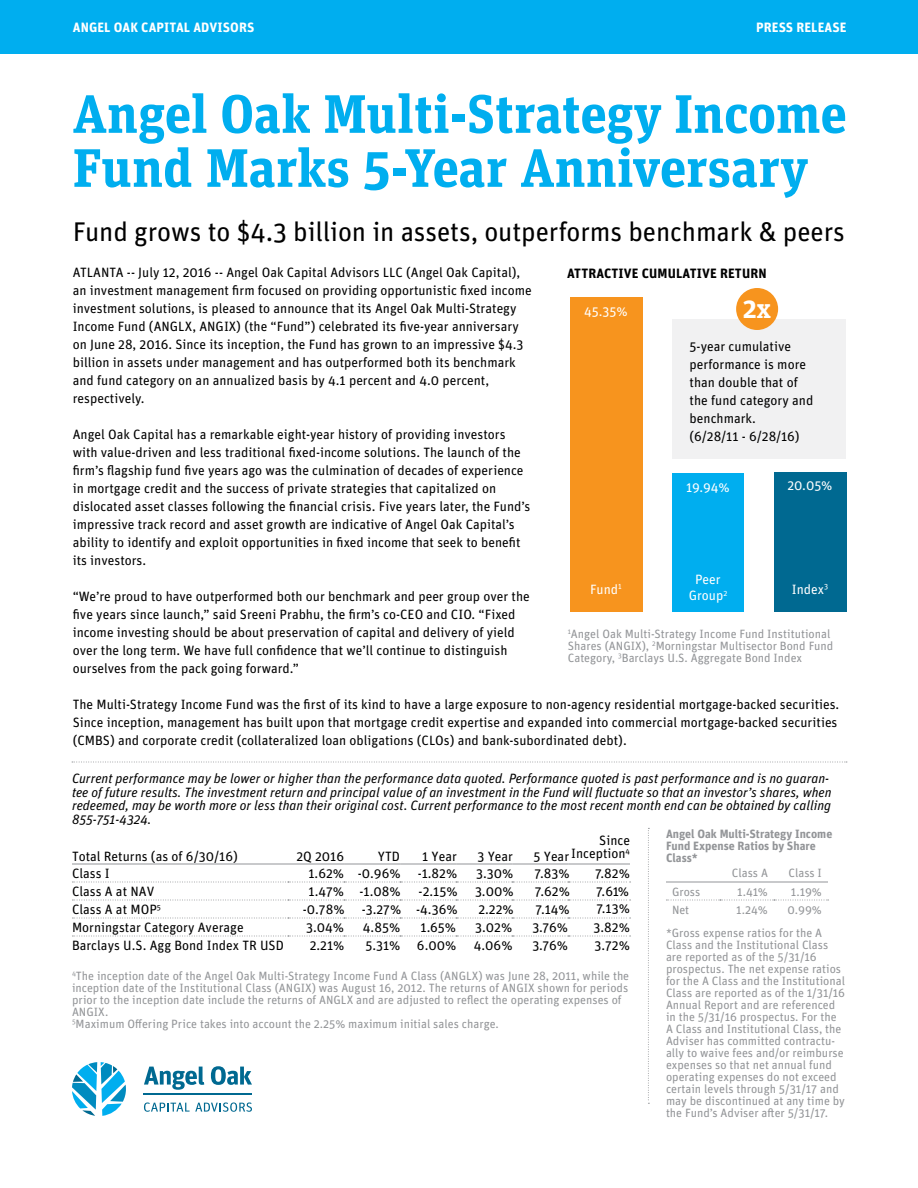
<style>
.page{position:relative;width:918px;height:1188px;background:#fff}
.page>*{position:absolute;margin:0;border:0;box-sizing:border-box;transform-origin:0 0}
.t1{font:700 54px/54px "Unit Slab OT";color:#00aeef}
.t2{font:27px "Unit OT";letter-spacing:-.005em;color:#000}
.mini_h1{font:700 27px "Unit Slab OT";color:#fff}
.body_p{font:13.5px/18px "Unit OT";color:#000}
.small-disclosure{font:italic 13.5px/13.5px "Unit OT";color:#000}
.small{font:13.5px "Unit OT";color:#000}
.t3{font:13.5px/16.2px "Unit OT";color:#fff;text-align:center}
.t4{font:700 13.5px "Unit OT";letter-spacing:.01em;color:#fff}
.t5{font:700 13.5px "Unit OT";letter-spacing:.01em;color:#000}
.small-2{font:12px/12px "Unit OT";color:#939598}
.small-disclosure-2{font:12px/12px "Unit OT";color:#939598}
.small-disclosure-3{font:700 12px/12px "Unit OT";color:#939598}
</style>
<div class="page">
<div style="left:0;top:0;width:918px;height:54px;background:#00aeef"></div>
<svg style="left:144px;top:1102px;width:108px;height:10px"></svg>
<hr style="left:144px;top:1093px;width:108px;height:1px;background:#006991">
<svg style="left:144px;top:1067px;width:60px;height:23px"></svg>
<svg style="left:211px;top:1066px;width:41px;height:19px"></svg>
<svg style="left:72px;top:1062px;width:54px;height:54px"></svg>
<hr style="left:72px;top:864px;width:216px;height:1px;background:#939598">
<hr style="left:288px;top:864px;width:56px;height:1px;background:#939598">
<hr style="left:344px;top:864px;width:56px;height:1px;background:#939598">
<hr style="left:400px;top:864px;width:56px;height:1px;background:#939598">
<hr style="left:456px;top:864px;width:56px;height:1px;background:#939598">
<hr style="left:512px;top:864px;width:57px;height:1px;background:#939598">
<hr style="left:568px;top:864px;width:62px;height:1px;background:#939598">
<svg style="left:72px;top:882px;width:559px;height:1px"></svg>
<svg style="left:72px;top:900px;width:559px;height:1px"></svg>
<svg style="left:72px;top:918px;width:559px;height:1px"></svg>
<svg style="left:72px;top:936px;width:559px;height:1px"></svg>
<svg style="left:648px;top:828px;width:1px;height:276px"></svg>
<hr style="left:666px;top:882px;width:54px;height:1px;background:#939598">
<hr style="left:720px;top:882px;width:54px;height:1px;background:#939598">
<hr style="left:774px;top:882px;width:54px;height:1px;background:#939598">
<svg style="left:666px;top:900px;width:163px;height:1px"></svg>
<div style="left:774px;top:473px;width:72px;height:139px;background:#006991"></div>
<div style="left:672px;top:473px;width:72px;height:139px;background:#00aeef"></div>
<div style="left:570px;top:297px;width:72px;height:315px;background:#f7941e"></div>
<div style="left:672px;top:320px;width:174px;height:139px;background:#f1f1f2"></div>
<div style="left:736px;top:288px;width:42px;height:42px;background:#f7941e;border-radius:50%"></div>
<svg style="left:72px;top:762px;width:775px;height:1px"></svg>
<p class="t4" style="left:73px;top:19px;width:183px">ANGEL OAK CAPITAL ADVISORS</p>
<p class="t4" style="left:756px;top:19px;width:92px">PRESS RELEASE</p>
<p class="t1" style="left:73px;top:86px;width:775px">Angel Oak Multi-Strategy Income<br>Fund Marks 5-Year Anniversary</p>
<p class="t2" style="left:73px;top:214px;width:774px">Fund grows to $4.3 billion in assets, outperforms benchmark &amp; peers</p>
<p class="body_p" style="left:73px;top:263px;width:461px">ATLANTA -- July 12, 2016 -- Angel Oak Capital Advisors LLC (Angel Oak Capital), an investment management firm focused on providing opportunistic fixed income investment solutions, is pleased to announce that its Angel Oak Multi-Strategy Income Fund (ANGLX, ANGIX) (the “Fund”) celebrated its five-year anniversary on June 28, 2016. Since its inception, the Fund has grown to an impressive $4.3 billion in assets under management and has outperformed both its benchmark and fund category on an annualized basis by 4.1 percent and 4.0 percent, respectively.</p>
<p class="body_p" style="left:73px;top:425px;width:459px">Angel Oak Capital has a remarkable eight-year history of providing investors with value-driven and less traditional fixed-income solutions. The launch of the firm’s flagship fund five years ago was the culmination of decades of experience in mortgage credit and the success of private strategies that capitalized on dislocated asset classes following the financial crisis. Five years later, the Fund’s impressive track record and asset growth are indicative of Angel Oak Capital’s ability to identify and exploit opportunities in fixed income that seek to benefit its investors.</p>
<p class="body_p" style="left:73px;top:587px;width:459px">“We’re proud to have outperformed both our benchmark and peer group over the five years since launch,” said Sreeni Prabhu, the firm’s co-CEO and CIO. “Fixed income investing should be about preservation of capital and delivery of yield over the long term. We have full confidence that we’ll continue to distinguish ourselves from the pack going forward.”</p>
<p class="body_p" style="left:73px;top:695px;width:768px">The Multi-Strategy Income Fund was the first of its kind to have a large exposure to non-agency residential mortgage-backed securities.<br>Since inception, management has built upon that mortgage credit expertise and expanded into commercial mortgage-backed securities (CMBS) and corporate credit (collateralized loan obligations (CLOs) and bank-subordinated debt).</p>
<p class="t5" style="left:567px;top:264px;width:201px">ATTRACTIVE CUMULATIVE RETURN</p>
<p class="t3" style="left:584px;top:303px;width:45px">45.35%</p>
<p class="mini_h1" style="left:743px;top:291px;width:30px">2x</p>
<p class="body_p" style="left:690px;top:337px;width:125px">5-year cumulative performance is more than double that of the fund category and benchmark.</p>
<p class="body_p" style="left:690px;top:427px;width:112px">(6/28/11 - 6/28/16)</p>
<p class="t3" style="left:686px;top:479px;width:45px">19.94%</p>
<p class="t3" style="left:787px;top:477px;width:47px">20.05%</p>
<p class="t3" style="left:590px;top:581px;width:33px">Fund<sup>1</sup></p>
<p class="t3" style="left:689px;top:571px;width:40px">Peer<br>Group<sup>2</sup></p>
<p class="t3" style="left:792px;top:581px;width:38px">Index<sup>3</sup></p>
<p class="small-disclosure-2" style="left:568px;top:628px;width:267px"><sup>1</sup>Angel Oak Multi-Strategy Income Fund Institutional<br>Shares (ANGIX), <sup>2</sup>Morningstar Multisector Bond Fund<br>Category, <sup>3</sup>Barclays U.S. Aggregate Bond Index</p>
<p class="small-disclosure" style="left:72px;top:772px;width:761px">Current performance may be lower or higher than the performance data quoted. Performance quoted is past performance and is no guaran&shy;tee of future results. The investment return and principal value of an investment in the Fund will fluctuate so that an investor’s shares, when redeemed, may be worth more or less than their original cost. Current performance to the most recent month end can be obtained by calling 855-751-4324.</p>
<p class="body_p" style="left:571px;top:833px;width:60px;line-height:13.5px;text-align:right">Since<br>Inception<sup>4</sup></p>
<p class="body_p" style="left:72px;top:847px;width:167px">Total Returns (as of 6/30/16)</p>
<p class="body_p" style="left:296px;top:847px;width:49px">2Q 2016</p>
<p class="body_p" style="left:378px;top:847px;width:24px">YTD</p>
<p class="body_p" style="left:422px;top:847px;width:36px">1 Year</p>
<p class="body_p" style="left:477px;top:847px;width:37px">3 Year</p>
<p class="body_p" style="left:534px;top:847px;width:37px">5 Year</p>
<p class="body_p" style="left:72px;top:864px;width:39px">Class I</p>
<p class="small" style="left:309px;top:865px;width:37px">1.62%</p>
<p class="small" style="left:358px;top:865px;width:44px">-0.96%</p>
<p class="small" style="left:418px;top:865px;width:41px">-1.82%</p>
<p class="small" style="left:476px;top:865px;width:39px">3.30%</p>
<p class="small" style="left:535px;top:865px;width:37px">7.83%</p>
<p class="small" style="left:595px;top:865px;width:36px">7.82%</p>
<p class="body_p" style="left:72px;top:883px;width:84px">Class A at NAV</p>
<p class="small" style="left:309px;top:883px;width:37px">1.47%</p>
<p class="small" style="left:360px;top:883px;width:43px">-1.08%</p>
<p class="small" style="left:419px;top:883px;width:41px">-2.15%</p>
<p class="small" style="left:475px;top:883px;width:40px">3.00%</p>
<p class="small" style="left:535px;top:883px;width:37px">7.62%</p>
<p class="small" style="left:596px;top:883px;width:34px">7.61%</p>
<p class="body_p" style="left:72px;top:901px;width:90px">Class A at MOP<sup>5</sup></p>
<p class="small" style="left:303px;top:901px;width:43px">-0.78%</p>
<p class="small" style="left:362px;top:901px;width:98px">-3.27% -4.36%</p>
<p class="small" style="left:478px;top:901px;width:37px">2.22%</p>
<p class="small" style="left:536px;top:901px;width:36px">7.14%</p>
<p class="small" style="left:596px;top:900px;width:35px">7.13%</p>
<p class="body_p" style="left:72px;top:919px;width:173px">Morningstar Category Average</p>
<p class="small" style="left:306px;top:919px;width:40px">3.04%</p>
<p class="small" style="left:363px;top:919px;width:39px">4.85%</p>
<p class="small" style="left:421px;top:919px;width:37px">1.65%</p>
<p class="small" style="left:475px;top:919px;width:39px">3.02%</p>
<p class="small" style="left:532px;top:919px;width:37px">3.76%</p>
<p class="small" style="left:594px;top:919px;width:38px">3.82%</p>
<p class="body_p" style="left:72px;top:937px;width:213px">Barclays U.S. Agg Bond Index TR USD</p>
<p class="small" style="left:310px;top:937px;width:36px">2.21%</p>
<p class="small" style="left:365px;top:937px;width:37px">5.31%</p>
<p class="small" style="left:417px;top:937px;width:41px">6.00%</p>
<p class="small" style="left:474px;top:937px;width:40px">4.06%</p>
<p class="small" style="left:532px;top:937px;width:37px">3.76%</p>
<p class="small" style="left:594px;top:937px;width:37px">3.72%</p>
<p class="small-disclosure-2" style="left:72px;top:970px;width:559px"><sup>4</sup>The inception date of the Angel Oak Multi-Strategy Income Fund A Class (ANGLX) was June 28, 2011, while the inception date of the Institutional Class (ANGIX) was August 16, 2012. The returns of ANGIX shown for periods prior to the inception date include the returns of ANGLX and are adjusted to reflect the operating expenses of ANGIX.</p>
<p class="small-disclosure-2" style="left:72px;top:1018px;width:428px"><sup>5</sup>Maximum Offering Price takes into account the 2.25% maximum initial sales charge.</p>
<p class="small-disclosure-3" style="left:666px;top:827px;width:168px">Angel Oak Multi-Strategy Income<br>Fund Expense Ratios by Share<br>Class*</p>
<p class="small-2" style="left:732px;top:867px;width:38px">Class A</p>
<p class="small-2" style="left:788px;top:867px;width:35px">Class I</p>
<p class="small-2" style="left:672px;top:885px;width:30px">Gross</p>
<p class="small-2" style="left:737px;top:885px;width:32px">1.41%</p>
<p class="small-2" style="left:791px;top:885px;width:33px">1.19%</p>
<p class="small-2" style="left:672px;top:903px;width:19px">Net</p>
<p class="small-2" style="left:736px;top:903px;width:33px">1.24%</p>
<p class="small-2" style="left:788px;top:903px;width:36px">0.99%</p>
<p class="small-2" style="left:666px;top:927px;width:181px">*Gross expense ratios for the A Class and the Institutional Class are reported as of the 5/31/16 prospectus. The net expense ratios for the A Class and the Institutional Class are reported as of the 1/31/16<br>Annual Report and are referenced in the 5/31/16 prospectus. For the A Class and Institutional Class, the Adviser has committed contractu&shy;ally to waive fees and/or reimburse expenses so that net annual fund operating expenses do not exceed certain levels through 5/31/17 and may be discontinued at any time by the Fund’s Adviser after 5/31/17.</p>
</div>
